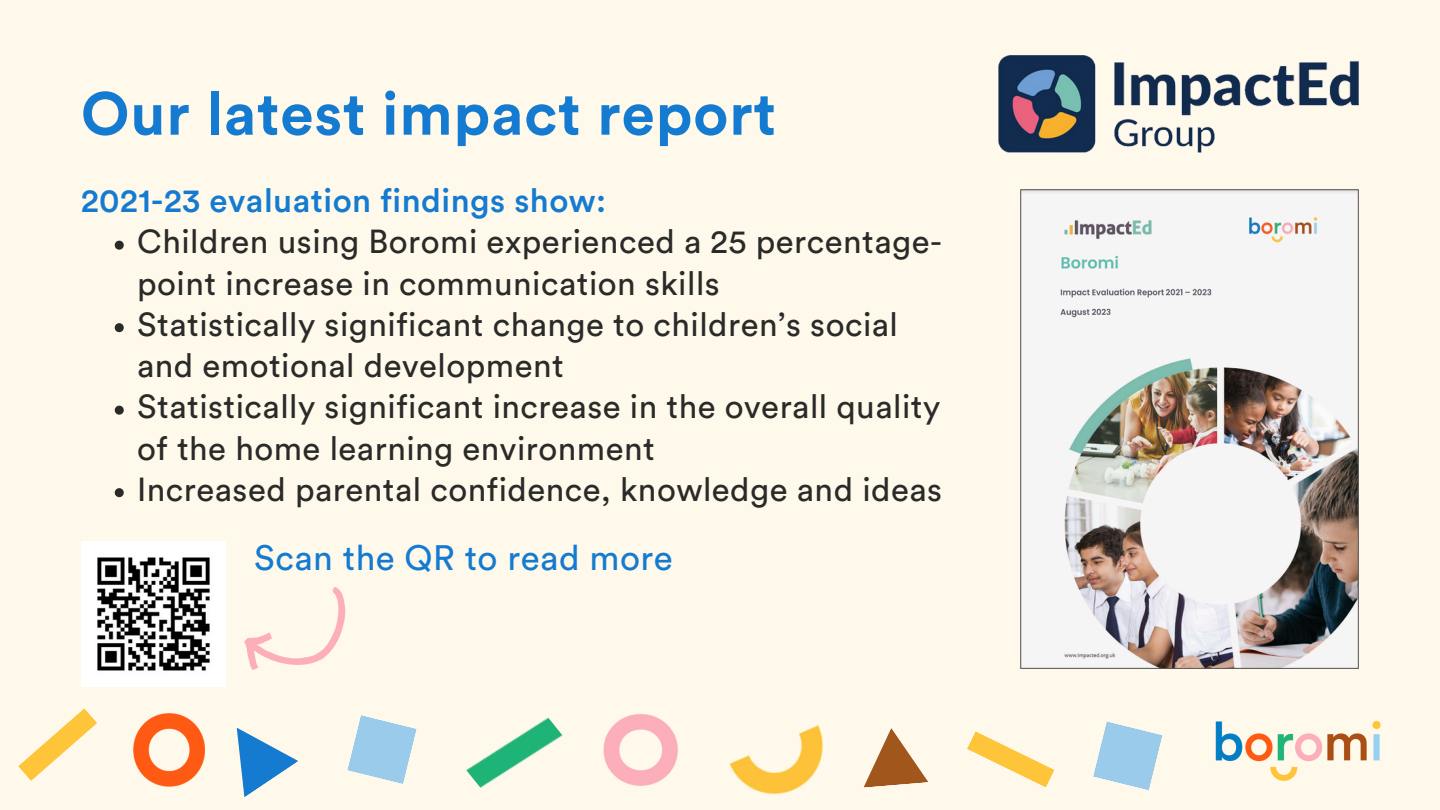
<style>
.page{position:relative;width:1440px;height:810px;background:#fff9eb}
.page>*{position:absolute;margin:0;border:0;box-sizing:border-box;transform-origin:0 0}
.t1{font:700 60px "Circular Std";letter-spacing:.015em;color:#147bd1}
.t2{font:35px "Circular Std";letter-spacing:.015em;color:#147bd1}
.t3{font:33px/41.2px "Circular Std";letter-spacing:.015em;color:#2a2a29}
.t4{font:500 33px "Circular Std";letter-spacing:.015em;color:#147bd1}
</style>
<div class="page">
<img style="left:1020px;top:190px;width:339px;height:478px">
<img style="left:81px;top:542px;width:145px;height:145px">
<img style="left:998px;top:55px;width:361px;height:97px">
<img style="left:133px;top:713px;width:72px;height:74px">
<img style="left:466px;top:717px;width:97px;height:71px">
<img style="left:603px;top:714px;width:75px;height:72px">
<img style="left:729px;top:725px;width:94px;height:70px">
<svg style="left:237px;top:728px;width:61px;height:69px"></svg>
<svg style="left:347px;top:715px;width:70px;height:69px"></svg>
<svg style="left:864px;top:728px;width:64px;height:60px"></svg>
<svg style="left:967px;top:731px;width:87px;height:57px"></svg>
<img style="left:1215px;top:720px;width:166px;height:61px">
<svg style="left:1093px;top:721px;width:70px;height:69px"></svg>
<svg style="left:18px;top:708px;width:79px;height:73px"></svg>
<svg style="left:244px;top:587px;width:102px;height:83px"></svg>
<svg style="left:115px;top:241px;width:9px;height:9px"></svg>
<svg style="left:115px;top:323px;width:9px;height:9px"></svg>
<svg style="left:115px;top:406px;width:9px;height:9px"></svg>
<svg style="left:115px;top:488px;width:9px;height:9px"></svg>
<p class="t1" style="left:81px;top:86px;width:696px">Our latest impact report</p>
<p class="t4" style="left:81px;top:185px;width:527px">2021-23 evaluation findings show:</p>
<p class="t3" style="left:137px;top:223px;width:807px">Children using Boromi experienced a 25 percentage&shy;point increase in communication skills</p>
<p class="t3" style="left:137px;top:305px;width:762px">Statistically significant change to children’s social and emotional development</p>
<p class="t3" style="left:137px;top:388px;width:805px">Statistically significant increase in the overall quality of the home learning environment</p>
<p class="t3" style="left:137px;top:470px;width:807px">Increased parental confidence, knowledge and ideas</p>
<p class="t2" style="left:254px;top:542px;width:420px">Scan the QR to read more</p>
</div>
